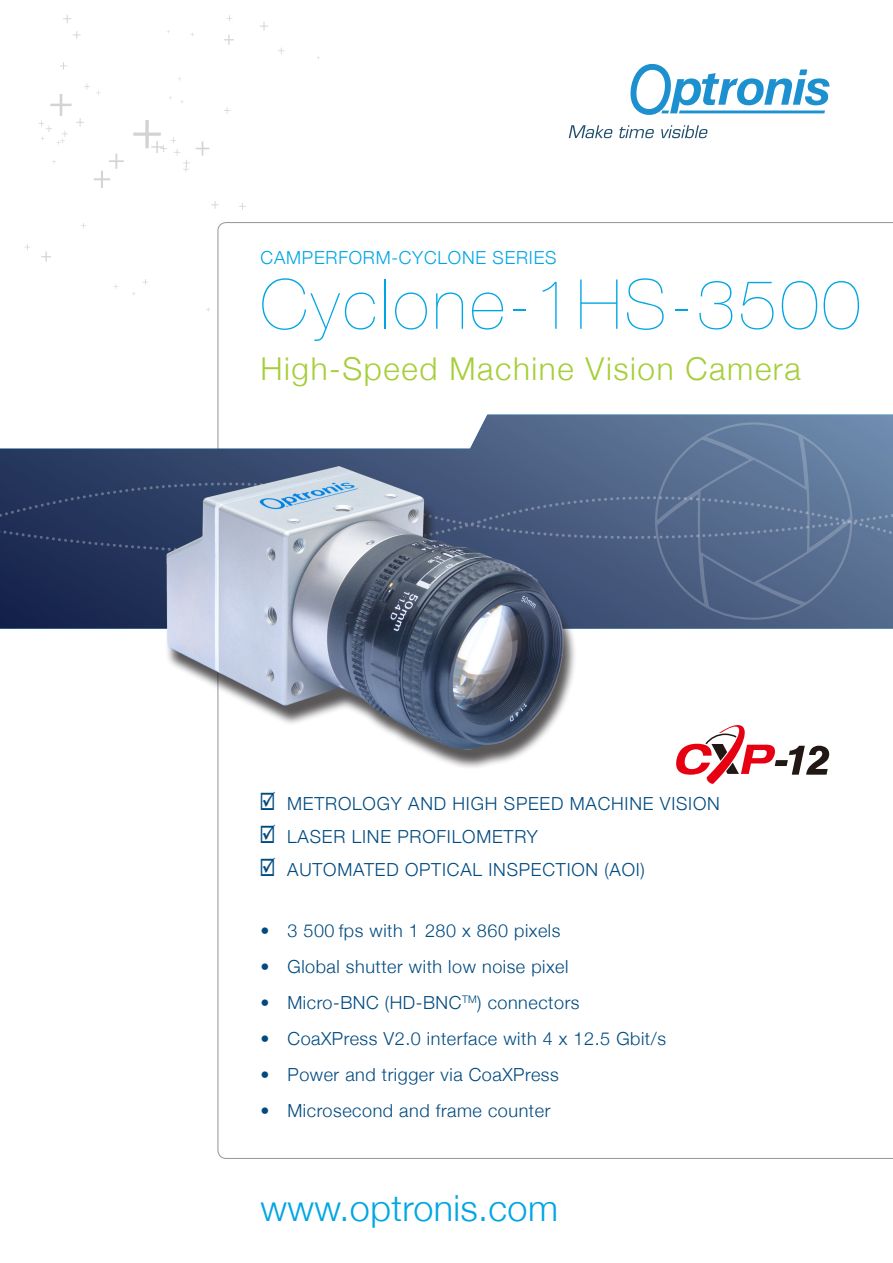
<style>
.page{position:relative;width:893px;height:1263px;background:#fff}
.page>*{position:absolute;margin:0;border:0;box-sizing:border-box;transform-origin:0 0}
.t1{font:200 69px "Helvetica Neue";letter-spacing:.05em;color:#00a6e4}
.t2{font:300 36px "Helvetica Neue";letter-spacing:.01em;color:#00a6e4}
.t3{font:300 31.5px "Helvetica Neue";letter-spacing:.05em;color:#a6ce39}
.t4{font:300 18px "Helvetica Neue";letter-spacing:.03em;color:#004a7f}
.t5{font:300 18px "Helvetica Neue";letter-spacing:.045em;color:#00a6e4}
</style>
<div class="page">
<svg style="left:569px;top:125px;width:44px;height:13px"></svg>
<svg style="left:619px;top:125px;width:35px;height:13px"></svg>
<svg style="left:661px;top:125px;width:47px;height:13px"></svg>
<svg style="left:630px;top:64px;width:199px;height:51px"></svg>
<img style="left:0;top:415px;width:893px;height:214px">
<svg style="left:0;top:421px;width:893px;height:200px;background:#5f7190"></svg>
<svg style="left:196px;top:141px;width:13px;height:15px"></svg>
<svg style="left:94px;top:154px;width:30px;height:34px"></svg>
<svg style="left:24px;top:244px;width:6px;height:6px"></svg>
<svg style="left:41px;top:252px;width:10px;height:10px"></svg>
<svg style="left:143px;top:279px;width:5px;height:6px"></svg>
<svg style="left:211px;top:201px;width:8px;height:8px"></svg>
<svg style="left:60px;top:62px;width:7px;height:8px"></svg>
<svg style="left:63px;top:15px;width:8px;height:8px"></svg>
<svg style="left:73px;top:31px;width:8px;height:8px"></svg>
<svg style="left:133px;top:120px;width:57px;height:52px"></svg>
<svg style="left:239px;top:203px;width:7px;height:7px"></svg>
<svg style="left:38px;top:84px;width:52px;height:61px"></svg>
<svg style="left:224px;top:107px;width:6px;height:7px"></svg>
<svg style="left:224px;top:35px;width:10px;height:10px"></svg>
<svg style="left:260px;top:22px;width:8px;height:8px"></svg>
<svg style="left:278px;top:48px;width:6px;height:6px"></svg>
<img style="left:137px;top:459px;width:437px;height:327px">
<svg style="left:676px;top:725px;width:153px;height:59px"></svg>
<p class="t5" style="left:261px;top:243px;width:295px">CamPerform-Cyclone Series</p>
<p class="t1" style="left:260px;top:251px;width:602px">Cyclone-1HS-3500</p>
<p class="t3" style="left:260px;top:343px;width:542px">High-Speed Machine Vision Camera</p>
<p class="t4" style="left:259px;top:789px;width:462px">☑ Metrology and h igh speed mach ine vision</p>
<p class="t4" style="left:259px;top:822px;width:280px">☑ Laser line Profilometry</p>
<p class="t4" style="left:259px;top:855px;width:387px">☑ AUtomated optical insp ection (AOI)</p>
<p class="t4" style="left:260px;top:916px;width:302px">• 3 500 fps with 1 280 x 860 pixels</p>
<p class="t4" style="left:260px;top:952px;width:310px">• Global shutter with low noise pixel</p>
<p class="t4" style="left:260px;top:988px;width:321px">• Micro-BNC (HD-BNC<sup>TM</sup>) connectors</p>
<p class="t4" style="left:260px;top:1024px;width:407px">• CoaXPress V2.0 interface with 4 x 12.5 Gbit/s</p>
<p class="t4" style="left:260px;top:1060px;width:300px">• Power and trigger via CoaXPress</p>
<p class="t4" style="left:260px;top:1096px;width:291px">• Microsecond and frame counter</p>
<p class="t2" style="left:260px;top:1179px;width:299px">www.optronis.com</p>
</div>
